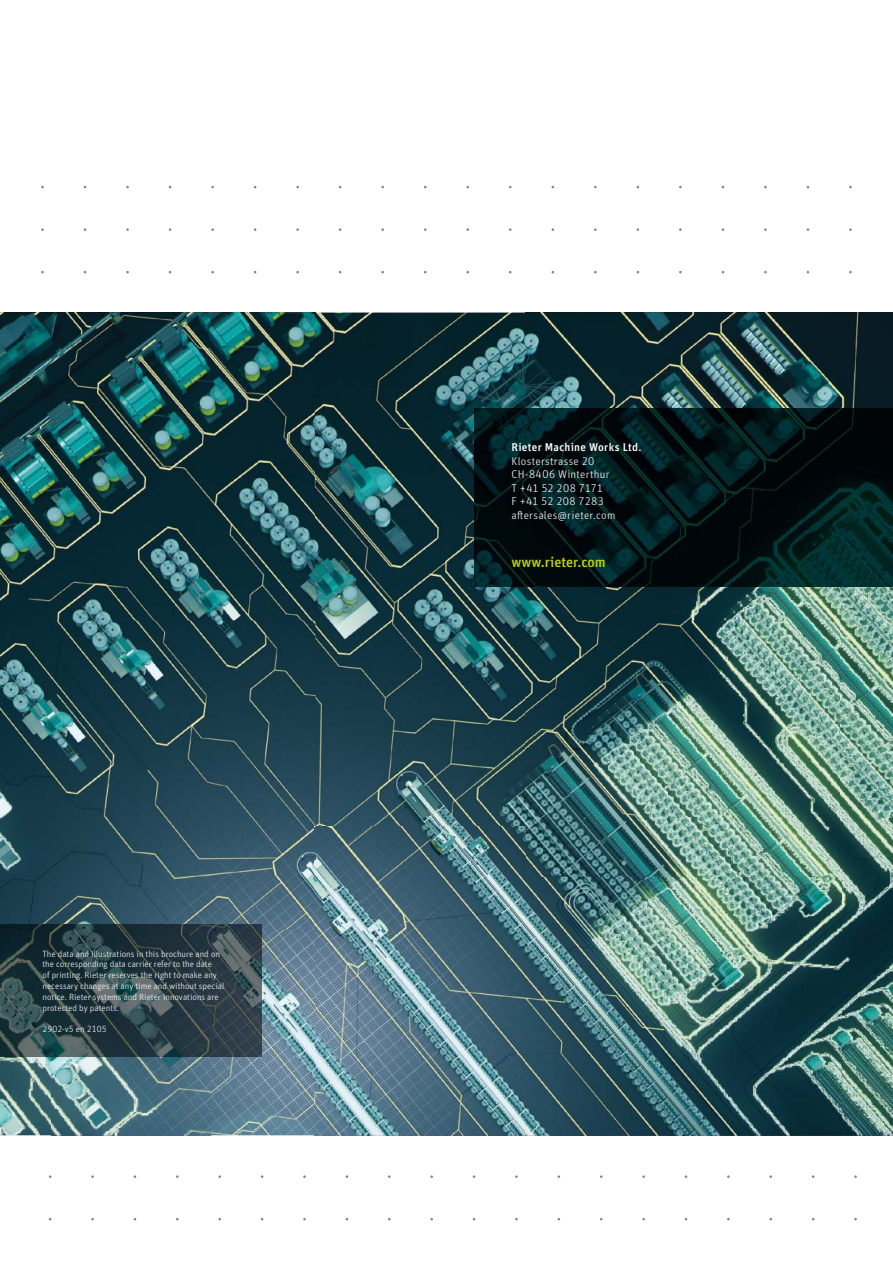
<style>
.page{position:relative;width:893px;height:1263px;background:#fff}
.page>*{position:absolute;margin:0;border:0;box-sizing:border-box;transform-origin:0 0}
.t1{font:500 14.25px "Unit Pro";color:#c0d200}
.t2{font:300 11.25px/13.5px "Unit Pro";letter-spacing:.025em;color:#fff}
.t3{font:500 11.25px "Unit Pro";letter-spacing:.025em;color:#fff}
.t4{font:300 9px/10.8px "Unit Pro";color:#fff}
</style>
<div class="page">
<img style="left:0;top:313px;width:315px;height:617px">
<img style="left:315px;top:313px;width:210px;height:822px">
<img style="left:525px;top:313px;width:368px;height:95px">
<img style="left:525px;top:587px;width:368px;height:548px">
<img style="left:0;top:1057px;width:52px;height:78px">
<img style="left:210px;top:930px;width:105px;height:205px">
<img style="left:52px;top:1057px;width:158px;height:78px">
<img style="left:474px;top:408px;width:419px;height:179px">
<img style="left:0;top:925px;width:261px;height:132px">
<p class="t4" style="left:43px;top:948px;width:183px">The data and illustrations in this brochure and on the corresponding data carrier refer to the date<br>of printing. Rieter reserves the right to make any necessary changes at any time and without special notice. Rieter systems and Rieter innovations are protected by patents.</p>
<p class="t4" style="left:43px;top:1023px;width:66px">2902-v5 en 2105</p>
<p class="t3" style="left:512px;top:439px;width:132px">Rieter Machine Works Ltd.</p>
<p class="t2" style="left:512px;top:453px;width:105px">Klosterstrasse 20<br>CH-8406 Winterthur<br>T +41 52 208 7171<br>F +41 52 208 7283 aftersales@rieter.com</p>
<h1 class="t1" style="left:512px;top:551px;width:96px">www.rieter.com</h1>
</div>
